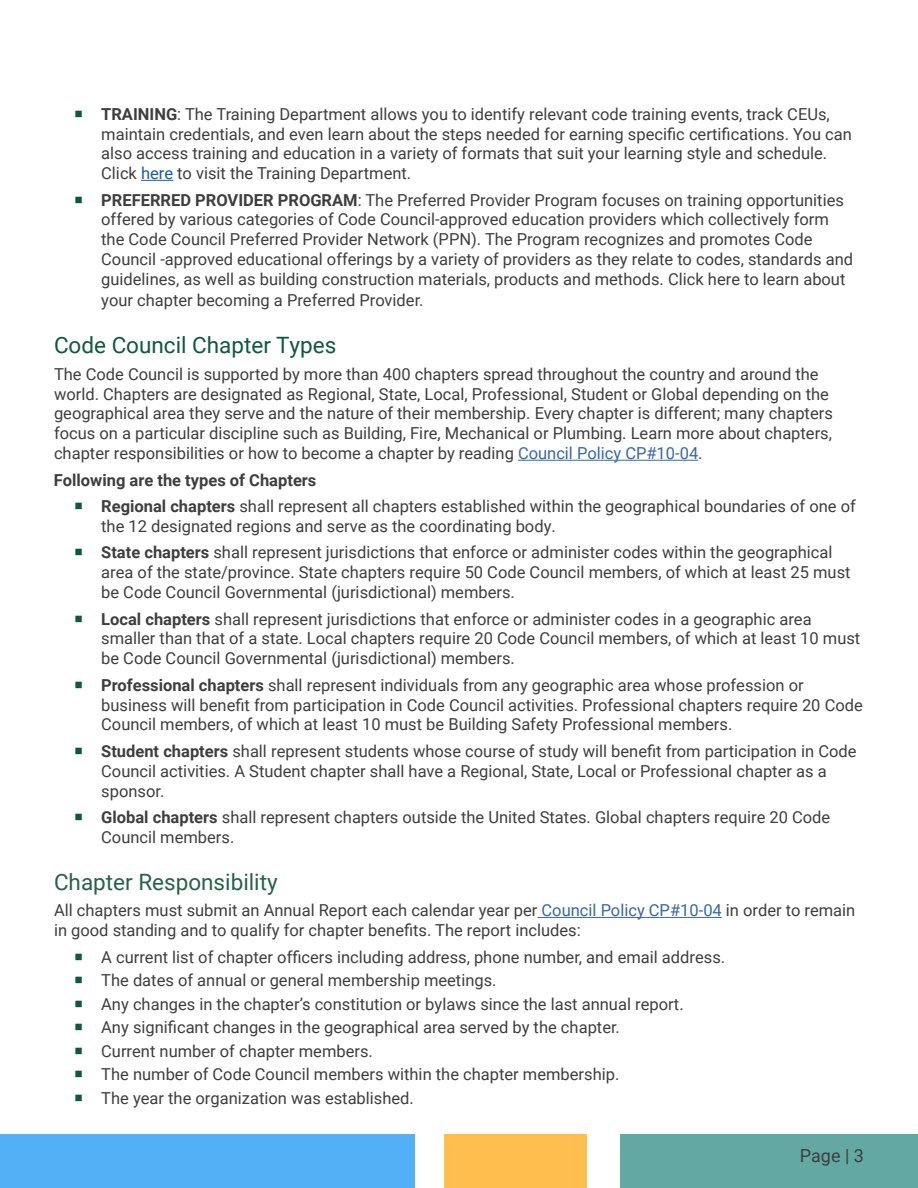
<style>
.page{position:relative;width:918px;height:1188px;background:#fff}
.page>*{position:absolute;margin:0;border:0;box-sizing:border-box;transform-origin:0 0}
.t1{font:22.5px "Roboto";color:#0e583f}
.t2{font:22.5px "Roboto";color:#27624a}
.t3{font:18px "Roboto";color:#3e3e3f}
.t4{font:16.5px/19.8px "Roboto";color:#3e3e3f}
.s1{font-weight:700}
.s2{color:#175d9e}
.s3{color:#3667a4}
</style>
<div class="page">
<div style="left:0;top:1134px;width:415px;height:54px;background:#53b0f6"></div>
<div style="left:444px;top:1134px;width:142px;height:54px;background:#ffbe4d"></div>
<div style="left:621px;top:1134px;width:297px;height:54px;background:#64a8a3"></div>
<hr style="left:141px;top:180px;width:32px;height:1px;background:#175d9e">
<hr style="left:518px;top:460px;width:180px;height:1px;background:#3667a4">
<hr style="left:537px;top:917px;width:185px;height:1px;background:#3667a4">
<p class="t4" style="left:101px;top:103px;width:752px"><span class="s1">TRAINING</span>: The Training Department allows you to identify relevant code training events, track CEUs, maintain credentials, and even learn about the steps needed for earning specific certifications. You can also access training and education in a variety of formats that suit your learning style and schedule.<br>Click <span class="s2">here</span> to visit the Training Department.</p>
<p class="t4" style="left:101px;top:189px;width:753px"><span class="s1">PREFERRED PROVIDER PROGRAM</span>: The Preferred Provider Program focuses on training opportunities offered by various categories of Code Council-approved education providers which collectively form the Code Council Preferred Provider Network (PPN). The Program recognizes and promotes Code Council -approved educational offerings by a variety of providers as they relate to codes, standards and guidelines, as well as building construction materials, products and methods. Click here to learn about</p>
<p class="t4" style="left:101px;top:290px;width:324px">your chapter becoming a Preferred Provider.</p>
<h1 class="t1" style="left:54px;top:330px;width:284px">Code Council Chapter Types</h1>
<p class="t4" style="left:54px;top:363px;width:780px">The Code Council is supported by more than 400 chapters spread throughout the country and around the world. Chapters are designated as Regional, State, Local, Professional, Student or Global depending on the geographical area they serve and the nature of their membership. Every chapter is different; many chapters focus on a particular discipline such as Building, Fire, Mechanical or Plumbing. Learn more about chapters, chapter responsibilities or how to become a chapter by reading <span class="s3">Council Policy CP#10-04</span>.</p>
<p class="t4" style="left:101px;top:466px;width:756px;line-height:26.5px;text-indent:-47px"><span class="s1">Following are the types of Chapters<br>Regional chapters</span> shall represent all chapters established within the geographical boundaries of one of</p>
<p class="t4" style="left:101px;top:512px;width:733px;line-height:26.5px">the 12 designated regions and serve as the coordinating body.<br><span class="s1">State chapters</span> shall represent jurisdictions that enforce or administer codes within the geographical</p>
<p class="t4" style="left:101px;top:562px;width:751px">area of the state/province. State chapters require 50 Code Council members, of which at least 25 must be Code Council Governmental (jurisdictional) members.</p>
<p class="t4" style="left:101px;top:608px;width:761px"><span class="s1">Local chapters</span> shall represent jurisdictions that enforce or administer codes in a geographic area smaller than that of a state. Local chapters require 20 Code Council members, of which at least 10 must be Code Council Governmental (jurisdictional) members.</p>
<p class="t4" style="left:101px;top:674px;width:763px"><span class="s1">Professional chapters</span> shall represent individuals from any geographic area whose profession or business will benefit from participation in Code Council activities. Professional chapters require 20 Code<br>Council members, of which at least 10 must be Building Safety Professional members.</p>
<p class="t4" style="left:101px;top:741px;width:757px"><span class="s1">Student chapters</span> shall represent students whose course of study will benefit from participation in Code<br>Council activities. A Student chapter shall have a Regional, State, Local or Professional chapter as a sponsor.</p>
<p class="t4" style="left:101px;top:807px;width:731px"><span class="s1">Global chapters</span> shall represent chapters outside the United States. Global chapters require 20 Code<br>Council members.</p>
<h1 class="t2" style="left:54px;top:866px;width:225px">Chapter Responsibility</h1>
<p class="t4" style="left:54px;top:900px;width:803px">All chapters must submit an Annual Report each calendar year per <span class="s3">Council Policy CP#10-04</span> in order to remain in good standing and to qualify for chapter benefits. The report includes:</p>
<p class="t4" style="left:101px;top:944px;width:626px;line-height:23.5px">A current list of chapter officers including address, phone number, and email address.<br>The dates of annual or general membership meetings.<br>Any changes in the chapter’s constitution or bylaws since the last annual report.<br>Any significant changes in the geographical area served by the chapter.<br>Current number of chapter members.<br>The number of Code Council members within the chapter membership.<br>The year the organization was established.</p>
<p class="t3" style="left:800px;top:1142px;width:66px">Page | 3</p>
</div>
